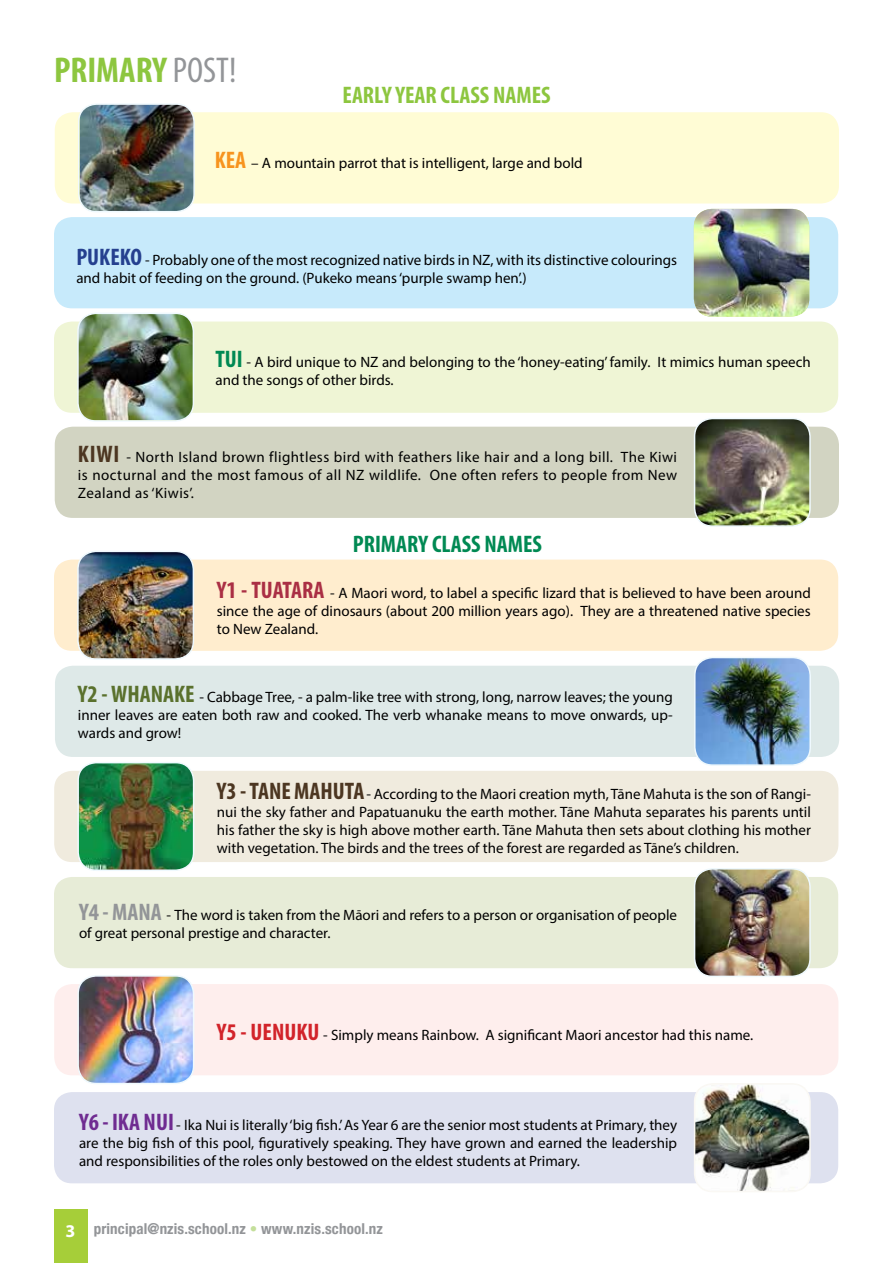
<style>
.page{position:relative;width:893px;height:1263px;background:#fff}
.page>*{position:absolute;margin:0;border:0;box-sizing:border-box;transform-origin:0 0}
.t1{font:700 condensed 36px "Myriad Pro";color:#8dc63f}
.t2{font:700 condensed 24px "Myriad Pro";color:#8dc63f}
.t3{font:700 condensed 24px "Myriad Pro";color:#008953}
.t4{font:700 condensed 24px "Myriad Pro";color:#939598}
.t5{font:15px/18px "Myriad Pro";color:#000;text-align:justify}
.t6{font:700 condensed 15px "Helvetica Neue";letter-spacing:.01em;color:#939598}
.s1{font-weight:400;color:#939598}
.s2{font-weight:700;font-stretch:condensed;font-size:24px;color:#f7941e}
.s3{font-weight:700;font-stretch:condensed;font-size:24px;color:#25408f}
.s4{font-weight:700;font-stretch:condensed;font-size:24px;color:#008953}
.s5{font-weight:700;font-stretch:condensed;font-size:24px;color:#4c3621}
.s6{font-weight:700;font-stretch:condensed;font-size:24px;color:#aa2f44}
.s7{font-weight:700;font-stretch:condensed;font-size:24px;color:#5a712d}
.s8{font-weight:700;font-stretch:condensed;font-size:24px;color:#d2232a}
.s9{font-weight:700;font-stretch:condensed;font-size:24px;color:#6f2c91}
.s10{font-family:"Myriad Pro";font-stretch:normal;font-size:18px;color:#fff}
.s11{color:#c4df9b}
</style>
<div class="page">
<div style="left:54px;top:1209px;width:33px;height:54px;background:#a6ce39"></div>
<div style="left:55px;top:112px;width:784px;height:91px;background:#fffcd5;border-radius:18px"></div>
<div style="left:54px;top:321px;width:784px;height:92px;background:#eff5d5;border-radius:18px"></div>
<div style="left:54px;top:560px;width:784px;height:91px;background:#ffedce;border-radius:18px"></div>
<div style="left:54px;top:877px;width:784px;height:91px;background:#e7ecd7;border-radius:18px"></div>
<div style="left:54px;top:1092px;width:784px;height:91px;background:#dee1ef;border-radius:18px"></div>
<div style="left:54px;top:771px;width:784px;height:91px;background:#f0ebde;border-radius:18px"></div>
<div style="left:54px;top:984px;width:784px;height:91px;background:#feeeed;border-radius:18px"></div>
<div style="left:54px;top:217px;width:784px;height:91px;background:#c7eafb;border-radius:18px"></div>
<div style="left:55px;top:427px;width:784px;height:91px;background:#d2d4c2;border-radius:18px"></div>
<div style="left:55px;top:666px;width:784px;height:91px;background:#dee9e8;border-radius:18px"></div>
<img style="left:80px;top:106px;width:114px;height:106px">
<div style="left:78px;top:103px;width:117px;height:109px;border:2px solid #eff9fe;border-radius:18px"></div>
<img style="left:78px;top:313px;width:115px;height:106px">
<div style="left:77px;top:313px;width:117px;height:109px;border:2px solid #eff9fe;border-radius:18px"></div>
<img style="left:78px;top:551px;width:115px;height:106px">
<div style="left:77px;top:551px;width:117px;height:109px;border:2px solid #eff9fe;border-radius:18px"></div>
<img style="left:695px;top:871px;width:113px;height:105px">
<div style="left:694px;top:868px;width:117px;height:109px;border:2px solid #eff9fe;border-radius:18px"></div>
<img style="left:695px;top:1086px;width:115px;height:103px">
<div style="left:694px;top:1083px;width:117px;height:109px;border:2px solid #faf8f4;border-radius:18px"></div>
<img style="left:80px;top:763px;width:114px;height:105px">
<div style="left:77px;top:762px;width:117px;height:109px;border:2px solid #eff9fe;border-radius:18px"></div>
<img style="left:80px;top:978px;width:114px;height:103px">
<div style="left:77px;top:975px;width:117px;height:109px;border:2px solid #eff9fe;border-radius:18px"></div>
<img style="left:694px;top:209px;width:115px;height:108px">
<img style="left:695px;top:421px;width:115px;height:103px">
<div style="left:694px;top:418px;width:117px;height:109px;border:2px solid #eff9fe;border-radius:18px"></div>
<img style="left:696px;top:657px;width:113px;height:106px">
<div style="left:694px;top:657px;width:117px;height:109px;border:2px solid #eff9fe;border-radius:18px"></div>
<h1 class="t1" style="left:54px;top:47px;width:184px">PRIMARY <span class="s1">POST!</span></h1>
<h2 class="t2" style="left:343px;top:80px;width:210px">EARLY YEAR CLASS NAMES</h2>
<p class="t5" style="left:215px;top:154px;width:369px"><span class="s2">KEA</span> – A mountain parrot that is intelligent, large and bold</p>
<p class="t5" style="left:76px;top:251px;width:602px"><span class="s3">PUKEKO</span> - Probably one of the most recognized native birds in NZ, with its distinctive colourings and habit of feeding on the ground. (Pukeko means ‘purple swamp hen’.)</p>
<p class="t5" style="left:215px;top:353px;width:597px"><span class="s4">TUI</span> - A bird unique to NZ and belonging to the ‘honey-eating’ family. It mimics human speech and the songs of other birds.</p>
<p class="t5" style="left:78px;top:448px;width:601px"><span class="s5">KIWI</span> - North Island brown flightless bird with feathers like hair and a long bill. The Kiwi is nocturnal and the most famous of all NZ wildlife. One often refers to people from New Zealand as ‘Kiwis’.</p>
<h2 class="t3" style="left:353px;top:528px;width:191px">PRIMARY CLASS NAMES</h2>
<p class="t5" style="left:217px;top:584px;width:595px"><span class="s6">Y1 - TUATARA</span> - A Maori word, to label a specific lizard that is believed to have been around since the age of dinosaurs (about 200 million years ago). They are a threatened native species to New Zealand.</p>
<p class="t5" style="left:78px;top:688px;width:596px"><span class="s7">Y2 - WHANAKE</span> - Cabbage Tree, - a palm-like tree with strong, long, narrow leaves; the young inner leaves are eaten both raw and cooked. The verb whanake means to move onwards, up&shy;wards and grow!</p>
<p class="t5" style="left:217px;top:785px;width:596px"><span class="s5">Y3 - TANE MAHUTA</span> - According to the Maori creation myth, Tāne Mahuta is the son of Rangi&shy;nui the sky father and Papatuanuku the earth mother. Tāne Mahuta separates his parents until his father the sky is high above mother earth. Tāne Mahuta then sets about clothing his mother with vegetation. The birds and the trees of the forest are regarded as Tāne’s children.</p>
<h2 class="t4" style="left:79px;top:897px;width:61px">Y4 - MANA</h2>
<p class="t5" style="left:79px;top:906px;width:600px;text-indent:87px">- The word is taken from the Māori and refers to a person or organisation of people of great personal prestige and character.</p>
<p class="t5" style="left:217px;top:1025px;width:538px"><span class="s8">Y5 - UENUKU</span> - Simply means Rainbow. A significant Maori ancestor had this name.</p>
<p class="t5" style="left:79px;top:1116px;width:600px"><span class="s9">Y6 - IKA NUI</span>- Ika Nui is literally ‘big fish.’ As Year 6 are the senior most students at Primary, they are the big fish of this pool, figuratively speaking. They have grown and earned the leadership and responsibilities of the roles only bestowed on the eldest students at Primary.</p>
<p class="t6" style="left:66px;top:1216px;width:319px"><span class="s10">3</span> principal@nzis.school.nz <span class="s11">•</span> www.nzis.school.nz</p>
</div>
